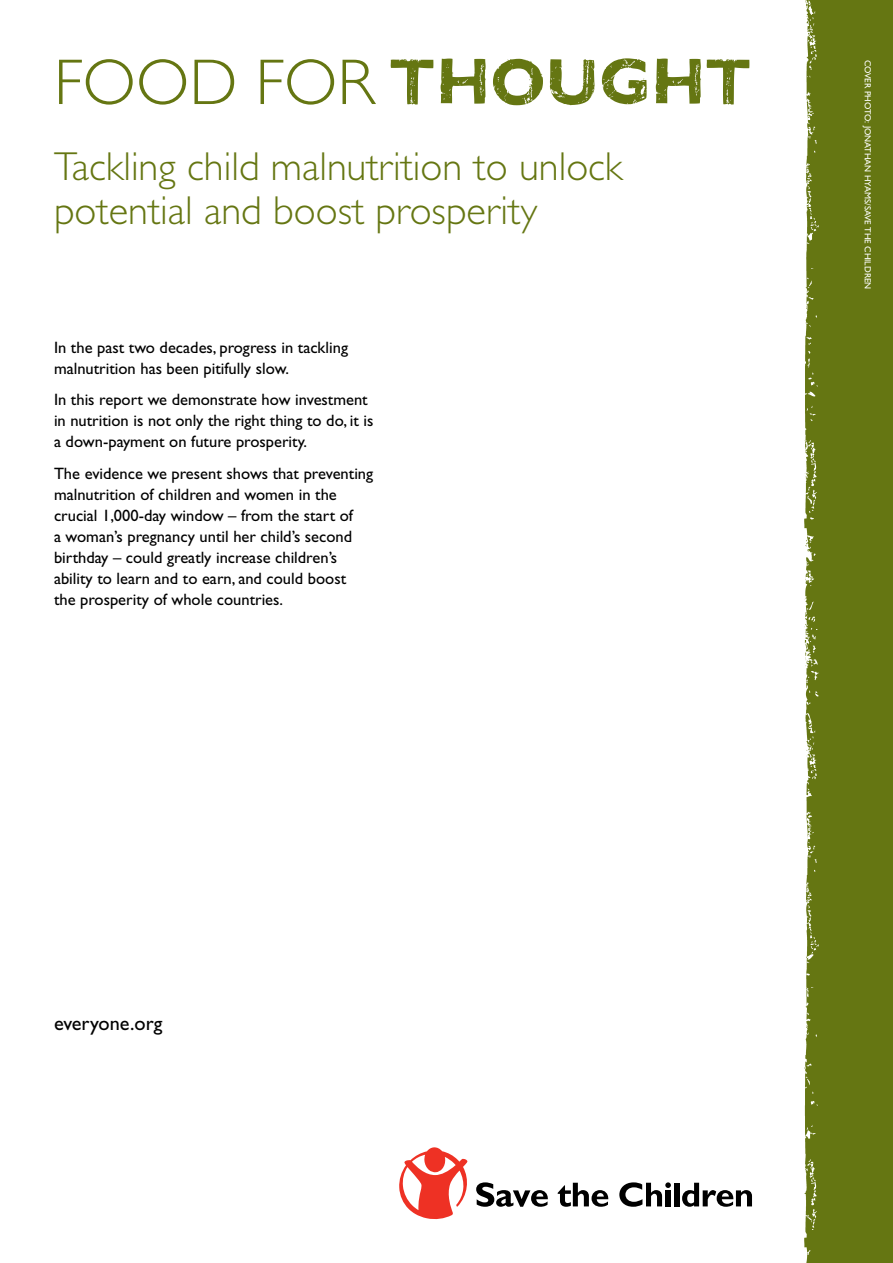
<style>
.page{position:relative;width:893px;height:1263px;background:#fff}
.page>*{position:absolute;margin:0;border:0;box-sizing:border-box;transform-origin:0 0}
.t1{font:300 64.95px "Gill Sans";color:#657612}
.t2{font:300 40.5px/43.5px "Gill Sans";color:#657612}
.t3{font:20.25px "Gill Sans";color:#000}
.t4{font:16.5px/21px "Gill Sans";color:#000}
.t5{font:9px "Gill Sans";color:#fff}
.s1{font-family:"Gill Sans Woodblock";font-weight:700}
</style>
<div class="page">
<img style="left:804px;top:0;width:72px;height:1263px">
<div style="left:876px;top:0;width:17px;height:1263px;background:#657612"></div>
<svg style="left:476px;top:1182px;width:72px;height:25px"></svg>
<svg style="left:558px;top:1183px;width:50px;height:24px"></svg>
<svg style="left:619px;top:1182px;width:52px;height:25px"></svg>
<div style="left:674px;top:1183px;width:5px;height:23px;background:#000"></div>
<svg style="left:682px;top:1183px;width:70px;height:24px"></svg>
<svg style="left:399px;top:1147px;width:69px;height:73px"></svg>
<h1 class="t1" style="left:54px;top:46px;width:700px">food for <span class="s1">thought</span></h1>
<h2 class="t2" style="left:54px;top:145px;width:570px">Tackling child malnutrition to unlock potential and boost prosperity</h2>
<p class="t4" style="left:54px;top:337px;width:296px">In the past two decades, progress in tackling malnutrition has been pitifully slow.</p>
<p class="t4" style="left:54px;top:389px;width:321px">In this report we demonstrate how investment in nutrition is not only the right thing to do, it is a down-payment on future prosperity.</p>
<p class="t4" style="left:54px;top:463px;width:321px">The evidence we present shows that preventing malnutrition of children and women in the crucial 1,000-day window – from the start of<br>a woman’s pregnancy until her child’s second birthday – could greatly increase children’s ability to learn and to earn, and could boost<br>the prosperity of whole countries.</p>
<p class="t5" style="left:873px;top:60px;width:231px;rotate:90deg">COVER Photo: jo nathan hyams/save the c hildren</p>
<p class="t3" style="left:54px;top:1011px;width:110px">everyone.org</p>
</div>
